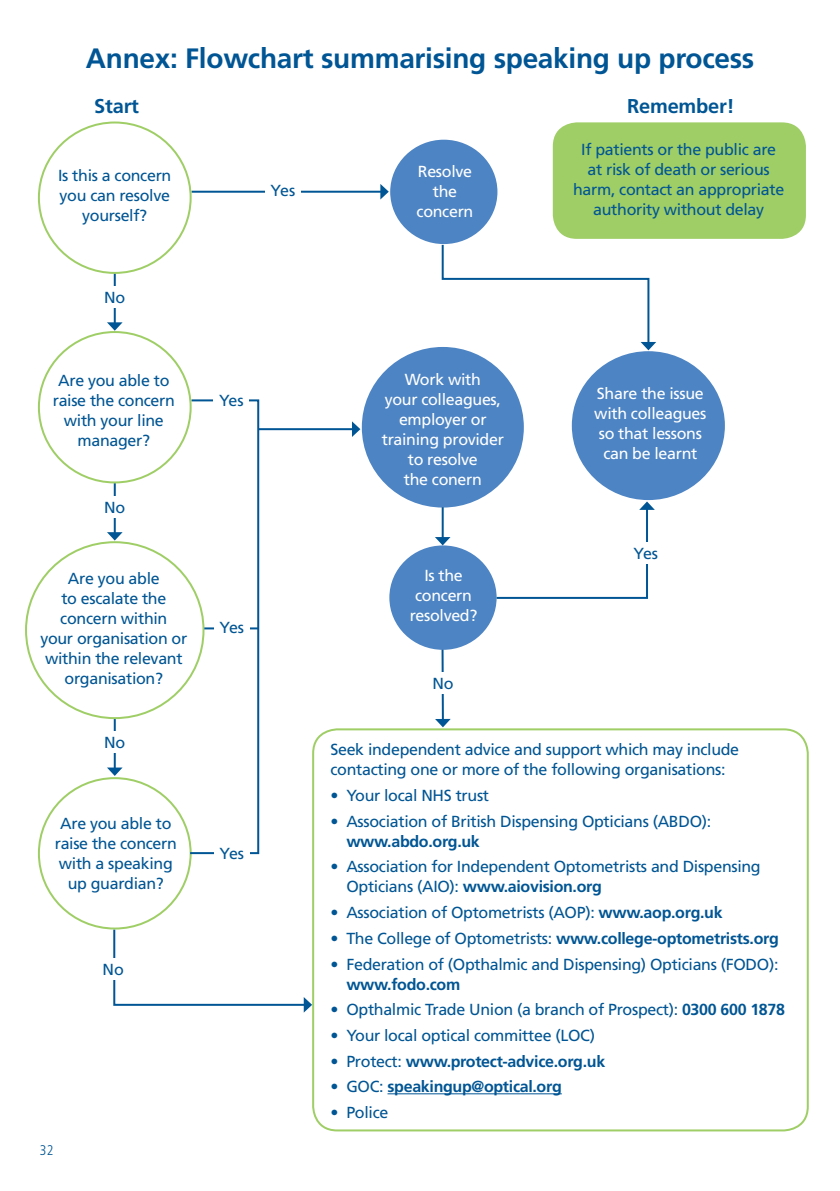
<style>
.page{position:relative;width:840px;height:1191px;background:#fff}
.page>*{position:absolute;margin:0;border:0;box-sizing:border-box;transform-origin:0 0}
.t1{font:700 28px "Frutiger LT Std";letter-spacing:-.01em;color:#005594}
.t2{font:700 20px "Frutiger LT Std";letter-spacing:-.01em;color:#005594}
.t3{font:16px/20px "Frutiger";letter-spacing:-.02em;color:#005594}
.t4{font:16px/20px "Frutiger LT Std";letter-spacing:-.02em;color:#005594;text-align:center}
.t5{font:16px/20px "Frutiger LT Std";letter-spacing:-.02em;color:#fff;text-align:center}
.t6{font:700 16px "Frutiger LT Std";letter-spacing:-.02em;color:#005594}
.t7{font:700 16px "Frutiger";letter-spacing:-.02em;color:#005594}
.t8{font:300 condensed 14px "Frutiger LT Std";color:#005594}
.s1{font-family:"Frutiger LT Std";font-weight:700}
.s2{font-family:"Frutiger";font-weight:400}
.s3{font-weight:700}
.s4{font-weight:400}
</style>
<div class="page">
<div style="left:390px;top:140px;width:107px;height:104px;background:#4d84c4;border-radius:50%"></div>
<div style="left:552px;top:122px;width:253px;height:117px;background:#9fce66;border-radius:24px"></div>
<hr style="left:114px;top:273px;width:2px;height:50px;background:#005594">
<svg style="left:107px;top:322px;width:15px;height:9px"></svg>
<hr style="left:191px;top:191px;width:190px;height:2px;background:#005594">
<svg style="left:380px;top:184px;width:8px;height:15px"></svg>
<hr style="left:114px;top:483px;width:2px;height:50px;background:#005594">
<svg style="left:107px;top:532px;width:15px;height:8px"></svg>
<hr style="left:441px;top:649px;width:2px;height:71px;background:#005594">
<svg style="left:435px;top:719px;width:15px;height:8px"></svg>
<hr style="left:114px;top:718px;width:2px;height:50px;background:#005594">
<svg style="left:107px;top:767px;width:15px;height:9px"></svg>
<div style="left:89px;top:496px;width:51px;height:21px;background:#fff"></div>
<div style="left:417px;top:672px;width:51px;height:21px;background:#fff"></div>
<div style="left:89px;top:732px;width:51px;height:21px;background:#fff"></div>
<div style="left:361px;top:347px;width:162px;height:160px;background:#4d84c4;border-radius:50%"></div>
<div style="left:571px;top:351px;width:153px;height:149px;background:#4d84c4;border-radius:50%"></div>
<div style="left:389px;top:545px;width:107px;height:105px;background:#4d84c4;border-radius:50%"></div>
<div style="left:312px;top:728px;width:496px;height:403px;border:2px solid #9fce66;border-radius:24px"></div>
<hr style="left:387px;top:1093px;width:174px;height:1px;background:#005594">
<svg style="left:188px;top:398px;width:72px;height:457px"></svg>
<div style="left:213px;top:389px;width:36px;height:21px;background:#fff"></div>
<div style="left:265px;top:180px;width:35px;height:21px;background:#fff"></div>
<hr style="left:204px;top:627px;width:54px;height:2px;background:#005594">
<div style="left:214px;top:617px;width:35px;height:21px;background:#fff"></div>
<div style="left:214px;top:842px;width:35px;height:21px;background:#fff"></div>
<div style="left:89px;top:287px;width:51px;height:21px;background:#fff"></div>
<svg style="left:112px;top:927px;width:200px;height:85px"></svg>
<div style="left:87px;top:958px;width:52px;height:21px;background:#fff"></div>
<hr style="left:258px;top:428px;width:95px;height:2px;background:#005594">
<svg style="left:352px;top:421px;width:8px;height:16px"></svg>
<hr style="left:441px;top:507px;width:2px;height:31px;background:#005594">
<svg style="left:435px;top:537px;width:15px;height:8px"></svg>
<svg style="left:494px;top:501px;width:160px;height:99px"></svg>
<div style="left:627px;top:542px;width:36px;height:21px;background:#fff"></div>
<svg style="left:441px;top:243px;width:215px;height:107px"></svg>
<p class="t1" style="left:86px;top:42px;width:669px">Annex: Flowchart summarising speaking up process</p>
<p class="t2" style="left:94px;top:94px;width:46px">Start</p>
<p class="t2" style="left:626px;top:94px;width:109px">Remember!</p>
<p class="t4" style="left:58px;top:165px;width:115px">Is this a concern you can resolve yourself?</p>
<p class="t4" style="left:104px;top:288px;width:23px">No</p>
<p class="t4" style="left:53px;top:370px;width:124px">Are you able to raise the concern with your line manager?</p>
<p class="t4" style="left:104px;top:497px;width:23px">No</p>
<p class="t4" style="left:40px;top:568px;width:148px">Are you able<br>to escalate the concern within<br>your organisation or within the relevant organisation?</p>
<p class="t4" style="left:104px;top:733px;width:23px">No</p>
<p class="t4" style="left:55px;top:813px;width:124px">Are you able to raise the concern with a speaking up guardian?</p>
<p class="t4" style="left:102px;top:959px;width:23px">No</p>
<p class="t4" style="left:270px;top:181px;width:26px">Yes</p>
<p class="t4" style="left:219px;top:390px;width:26px">Yes</p>
<p class="t4" style="left:219px;top:618px;width:26px">Yes</p>
<p class="t4" style="left:219px;top:843px;width:26px">Yes</p>
<p class="t8" style="left:40px;top:1142px;width:15px">32</p>
<p class="t5" style="left:417px;top:162px;width:56px">Resolve the</p>
<p class="t5" style="left:416px;top:202px;width:58px">concern</p>
<p class="t5" style="left:381px;top:370px;width:124px">Work with<br>your colleagues, employer or training provider to resolve<br>the conern</p>
<p class="t5" style="left:409px;top:565px;width:69px">Is the concern resolved?</p>
<p class="t4" style="left:432px;top:673px;width:23px">No</p>
<p class="t4" style="left:572px;top:139px;width:212px">If patients or the public are at risk of death or serious harm, contact an appropriate authority without delay</p>
<p class="t5" style="left:594px;top:383px;width:113px">Share the issue with colleagues so that lessons can be learnt</p>
<p class="t4" style="left:633px;top:543px;width:26px">Yes</p>
<p class="t3" style="left:330px;top:739px;width:410px">Seek independent advice and support which may include contacting one or more of the following organisations:</p>
<p class="t3" style="left:330px;top:785px;width:160px">• Your local NHS trust</p>
<p class="t3" style="left:346px;top:811px;width:366px;text-indent:-16px">• Association of British Dispensing Opticians (ABDO): <span class="s1">www.abdo.org.uk</span></p>
<p class="t3" style="left:346px;top:856px;width:415px;text-indent:-16px">• Association for Independent Optometrists and Dispensing<br>Opticians (AIO): <span class="s1">www.aiovision.org</span></p>
<p class="t3" style="left:330px;top:902px;width:393px">• Association of Optometrists (AOP): <span class="s1">www.aop.org.uk</span></p>
<p class="t6" style="left:330px;top:929px;width:449px"><span class="s2">• The College of Optometrists:</span> www.college-optometrists.org</p>
<p class="t3" style="left:346px;top:953px;width:433px;text-indent:-16px">• Federation of (Opthalmic and Dispensing) Opticians (FODO): <span class="s1">www.fodo.com</span></p>
<p class="t3" style="left:330px;top:999px;width:456px">• Opthalmic Trade Union (a branch of Prospect): <span class="s3">0300 600 1878</span></p>
<p class="t3" style="left:330px;top:1025px;width:266px">• Your local optical committee (LOC)</p>
<p class="t6" style="left:330px;top:1051px;width:276px"><span class="s2">• Protect:</span> www.protect-advice.org.uk</p>
<p class="t7" style="left:330px;top:1077px;width:233px"><span class="s4">• GOC:</span> speakingup@optical.org</p>
<p class="t3" style="left:330px;top:1102px;width:59px">• Police</p>
</div>
